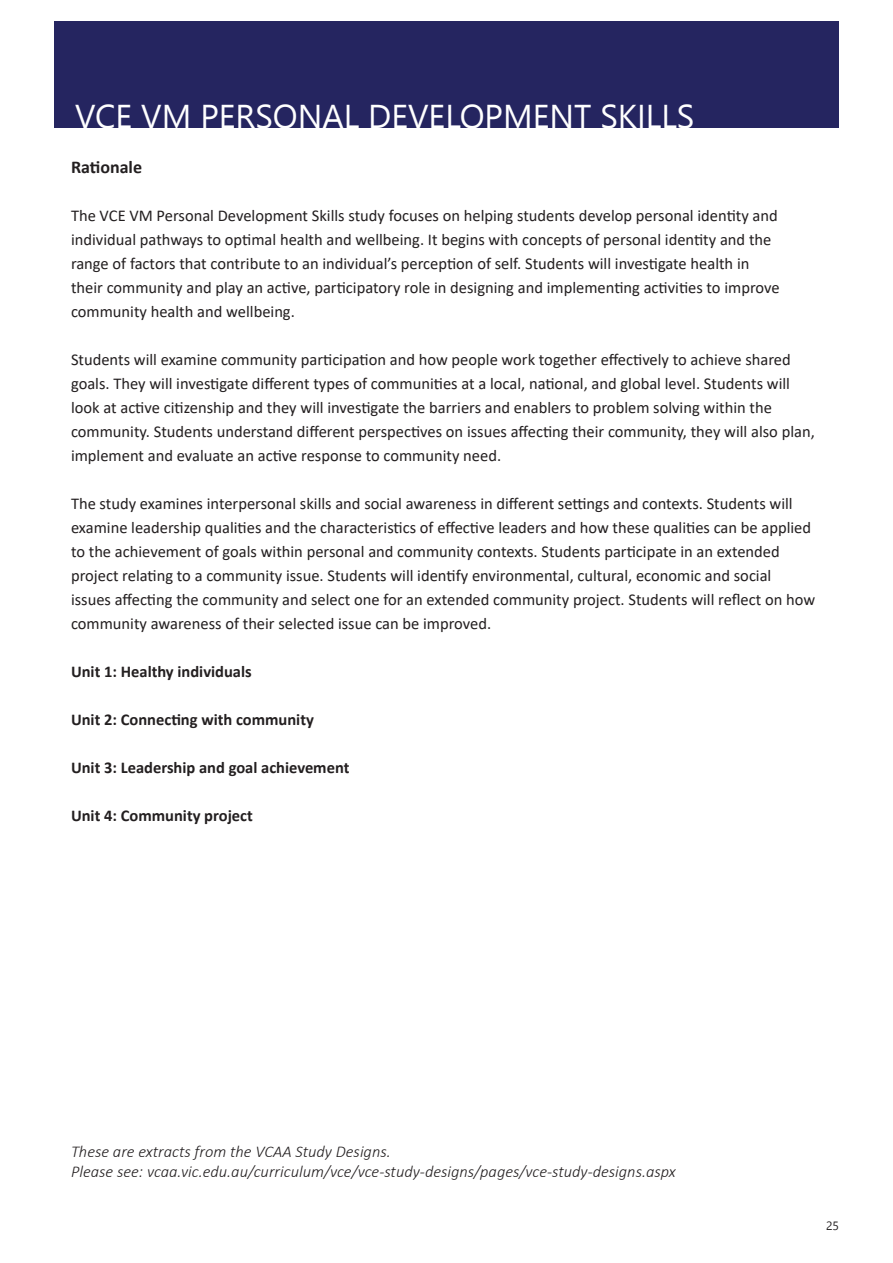
<style>
.page{position:relative;width:893px;height:1263px;background:#fff}
.page>*{position:absolute;margin:0;border:0;box-sizing:border-box;transform-origin:0 0}
.t1{font:33px "Nirmala UI";color:#fff}
.t2{font:700 18px "Calibri";color:#231f20}
.t3{font:16.5px/24px "Calibri";color:#231f20}
.t4{font:italic 300 16.5px/19.8px "Calibri";color:#231f20}
.t5{font:700 16.5px "Calibri";color:#231f20}
.t6{font:12px "Nirmala UI";color:#231f20}
</style>
<div class="page">
<div style="left:54px;top:21px;width:785px;height:107px;background:#252560"></div>
<p class="t1" style="left:75px;top:89px;width:621px">VCE VM PERSONAL DEVELOPMENT SKILLS</p>
<p class="t2" style="left:71px;top:154px;width:73px">Rationale</p>
<p class="t3" style="left:71px;top:203px;width:710px">The VCE VM Personal Development Skills study focuses on helping students develop personal identity and individual pathways to optimal health and wellbeing. It begins with concepts of personal identity and the range of factors that contribute to an individual’s perception of self. Students will investigate health in their community and play an active, participatory role in designing and implementing activities to improve community health and wellbeing.</p>
<p class="t3" style="left:71px;top:347px;width:745px">Students will examine community participation and how people work together effectively to achieve shared goals. They will investigate different types of communities at a local, national, and global level. Students will look at active citizenship and they will investigate the barriers and enablers to problem solving within the community. Students understand different perspectives on issues affecting their community, they will also plan, implement and evaluate an active response to community need.</p>
<p class="t3" style="left:71px;top:491px;width:746px">The study examines interpersonal skills and social awareness in different settings and contexts. Students will examine leadership qualities and the characteristics of effective leaders and how these qualities can be applied to the achievement of goals within personal and community contexts. Students participate in an extended project relating to a community issue. Students will identify environmental, cultural, economic and social issues affecting the community and select one for an extended community project. Students will reflect on how community awareness of their selected issue can be improved.</p>
<p class="t5" style="left:71px;top:660px;width:182px">Unit 1: Healthy individuals</p>
<p class="t5" style="left:71px;top:708px;width:244px">Unit 2: Connecting with community</p>
<p class="t5" style="left:71px;top:756px;width:280px">Unit 3: Leadership and goal achievement</p>
<p class="t5" style="left:71px;top:804px;width:183px">Unit 4: Community project</p>
<p class="t4" style="left:71px;top:1141px;width:606px">These are extracts from the VCAA Study Designs.<br>Please see: vcaa.vic.edu.au/curriculum/vce/vce-study-designs/pages/vce-study-designs.aspx</p>
<p class="t6" style="left:826px;top:1216px;width:14px">25</p>
</div>
